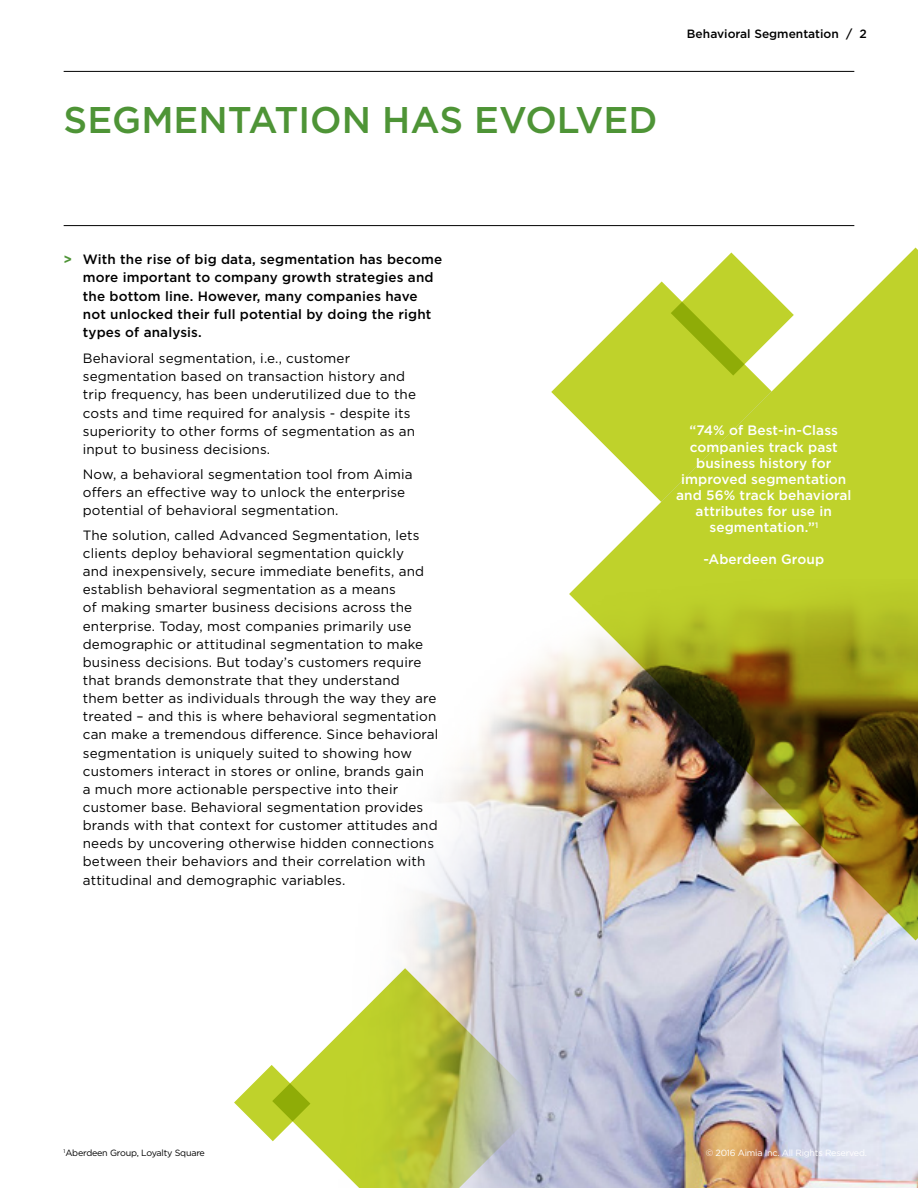
<style>
.page{position:relative;width:918px;height:1188px;background:#fff}
.page>*{position:absolute;margin:0;border:0;box-sizing:border-box;transform-origin:0 0}
.t1{font:500 37.05px "Gotham";color:#4e9436}
.t2{font:500 13.65px/16px "Gotham";letter-spacing:.005em;color:#fff;text-align:center}
.t3{font:13.5px/18.1px "Gotham";letter-spacing:.01em;color:#000}
.t4{font:500 13.5px/18.1px "Gotham";letter-spacing:.01em;color:#000}
.t5{font:500 12px "Gotham";color:#000}
.t6{font:9px "Gotham";letter-spacing:-.025em;color:#fff}
.t7{font:9px "Gotham";letter-spacing:-.025em;color:#000}
.s1{font-weight:700;color:#4e9436}
</style>
<div class="page">
<hr style="left:64px;top:71px;width:790px;height:1px;background:#000">
<svg style="left:551px;top:374px;width:18px;height:36px"></svg>
<svg style="left:272px;top:1040px;width:61px;height:122px"></svg>
<svg style="left:234px;top:1065px;width:76px;height:76px"></svg>
<hr style="left:64px;top:225px;width:790px;height:1px;background:#000">
<img style="left:333px;top:651px;width:585px;height:537px">
<img style="left:569px;top:248px;width:349px;height:692px">
<h1 class="t1" style="left:64px;top:96px;width:595px">SEGMENTATION HAS EVOLVED</h1>
<p class="t5" style="left:687px;top:26px;width:181px">Behavioral Segmentation / 2</p>
<p class="t4" style="left:83px;top:250px;width:361px;text-indent:-19px"><span class="s1">&gt;</span> With the rise of big data, segmentation has become more important to company growth strategies and the bottom line. However, many companies have not unlocked their full potential by doing the right types of analysis.</p>
<p class="t3" style="left:83px;top:349px;width:335px">Behavioral segmentation, i.e., customer segmentation based on transaction history and trip frequency, has been underutilized due to the costs and time required for analysis - despite its superiority to other forms of segmentation as an input to business decisions.</p>
<p class="t3" style="left:83px;top:465px;width:331px">Now, a behavioral segmentation tool from Aimia offers an effective way to unlock the enterprise potential of behavioral segmentation.</p>
<p class="t3" style="left:83px;top:526px;width:357px">The solution, called Advanced Segmentation, lets clients deploy behavioral segmentation quickly<br>and inexpensively, secure immediate benefits, and establish behavioral segmentation as a means<br>of making smarter business decisions across the enterprise. Today, most companies primarily use demographic or attitudinal segmentation to make business decisions. But today’s customers require that brands demonstrate that they understand<br>them better as individuals through the way they are treated – and this is where behavioral segmentation can make a tremendous difference. Since behavioral segmentation is uniquely suited to showing how customers interact in stores or online, brands gain<br>a much more actionable perspective into their customer base. Behavioral segmentation provides brands with that context for customer attitudes and needs by uncovering otherwise hidden connections between their behaviors and their correlation with attitudinal and demographic variables.</p>
<p class="t2" style="left:676px;top:422px;width:177px">“74% of Best-in-Class companies track past business history for improved segmentation and 56% track behavioral attributes for use in segmentation.”<sup>1</sup></p>
<p class="t2" style="left:703px;top:551px;width:122px">-Aberdeen Group</p>
<p class="t7" style="left:64px;top:1147px;width:143px"><sup>1</sup>Aberdeen Group, Loyalty Square</p>
<p class="t6" style="left:706px;top:1147px;width:163px">© 2016 Aimia Inc. All Rights Reserved.</p>
</div>
